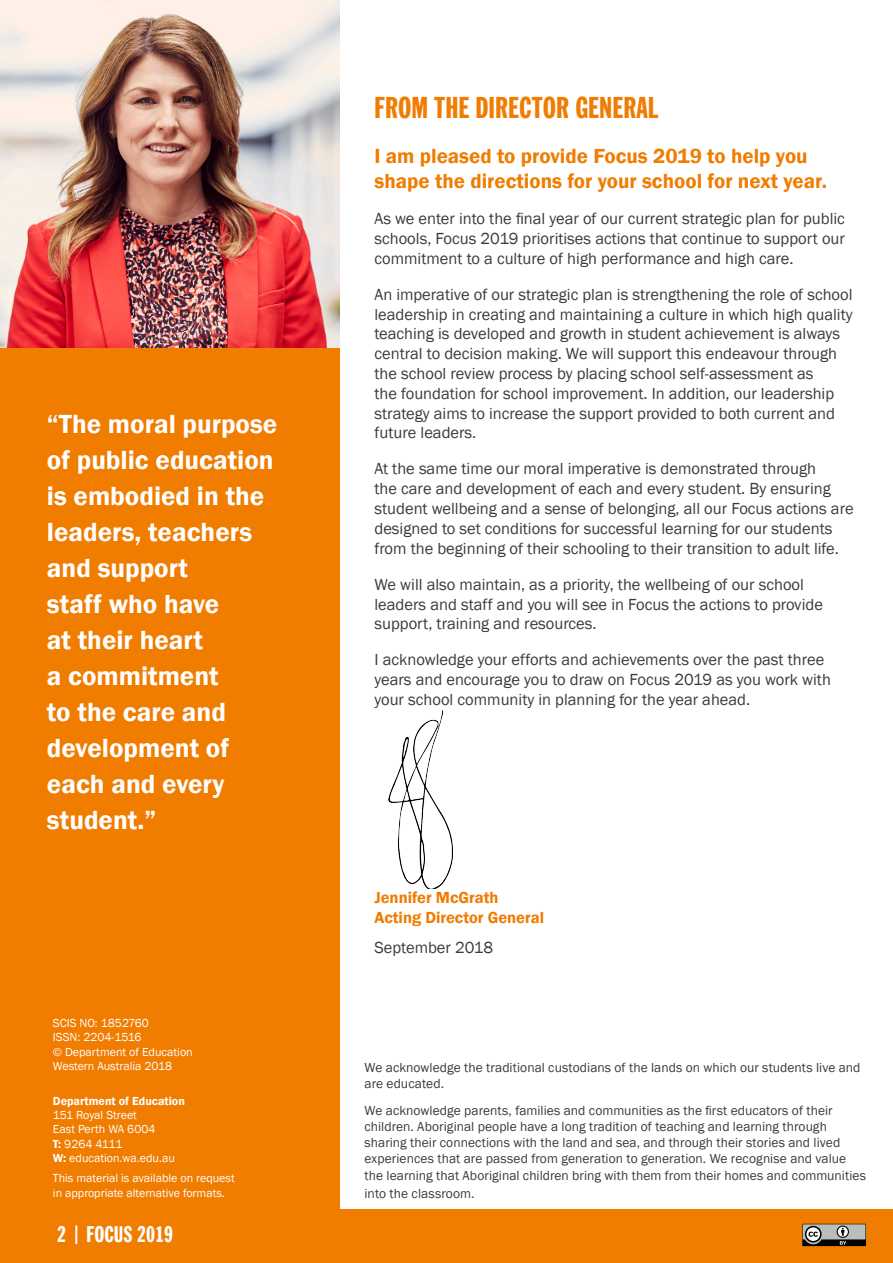
<style>
.page{position:relative;width:893px;height:1263px;background:#fff}
.page>*{position:absolute;margin:0;border:0;box-sizing:border-box;transform-origin:0 0}
.Main_Heading{font:30px "Franklin Gothic TL Extra Cn";color:#f07c00}
.t1{font:600 27px/36px "Franklin Gothic";color:#fff}
.t2{font:22.5px "Franklin Gothic TL Extra Cn";color:#fff}
.t3{font:600 21px/25.2px "Franklin Gothic";color:#f07c00}
.t4{font:16.5px/19.8px "Franklin Gothic";color:#3c3a3b}
.t5{font:600 16.5px/19.8px "Franklin Gothic";color:#f07c00}
.Heading_2{font:13.5px/16.2px "Franklin Gothic";letter-spacing:.005em;color:#3c3a3b}
.t6{font:12px/14.4px "Franklin Gothic";color:#fff}
.t7{font:600 12px/14.4px "Franklin Gothic";color:#fff}
.s1{font-weight:400}
.s2{font-weight:600}
</style>
<div class="page">
<div style="left:0;top:1209px;width:893px;height:54px;background:#f07c00"></div>
<svg style="left:802px;top:1224px;width:64px;height:22px"></svg>
<div style="left:0;top:307px;width:340px;height:907px;background:#f07c00"></div>
<img style="left:0;top:0;width:340px;height:348px">
<img style="left:388px;top:710px;width:65px;height:179px">
<p class="t1" style="left:47px;top:406px;width:232px">“The moral purpose of public education is embodied in the leaders, teachers and support<br>staff who have<br>at their heart<br>a commitment<br>to the care and development of each and every student.”</p>
<p class="t6" style="left:53px;top:1016px;width:97px">SCIS NO: 1852760</p>
<p class="t6" style="left:53px;top:1030px;width:90px">ISSN: 2204-1516</p>
<p class="t6" style="left:53px;top:1045px;width:141px">© Department of Education<br>Western Australia 2018</p>
<p class="t7" style="left:53px;top:1093px;width:134px">Department of Education<br><span class="s1">151 Royal Street</span></p>
<p class="t6" style="left:53px;top:1122px;width:104px">East Perth WA 6004<br><span class="s2">T:</span> 9264 4111</p>
<p class="t6" style="left:53px;top:1151px;width:123px"><span class="s2">W:</span> education.wa.edu.au</p>
<p class="t6" style="left:53px;top:1171px;width:183px">This material is available on request in appropriate alternative formats.</p>
<h3 class="t2" style="left:57px;top:1220px;width:117px">2 | FOCUS 2019</h3>
<p class="Main_Heading" style="left:374px;top:89px;width:285px">FROM THE DIRECTOR GENERAL</p>
<p class="t3" style="left:374px;top:144px;width:454px">I am pleased to provide Focus 2019 to help you shape the directions for your school for next year.</p>
<p class="t4" style="left:374px;top:209px;width:472px;text-align:justify">As we enter into the final year of our current strategic plan for public schools, Focus 2019 prioritises actions that continue to support our commitment to a culture of high performance and high care.</p>
<p class="t4" style="left:374px;top:285px;width:480px">An imperative of our strategic plan is strengthening the role of school leadership in creating and maintaining a culture in which high quality teaching is developed and growth in student achievement is always central to decision making. We will support this endeavour through the school review process by placing school self-assessment as<br>the foundation for school improvement. In addition, our leadership strategy aims to increase the support provided to both current and future leaders.</p>
<p class="t4" style="left:374px;top:459px;width:481px">At the same time our moral imperative is demonstrated through<br>the care and development of each and every student. By ensuring student wellbeing and a sense of belonging, all our Focus actions are designed to set conditions for successful learning for our students from the beginning of their schooling to their transition to adult life.</p>
<p class="t4" style="left:374px;top:575px;width:450px">We will also maintain, as a priority, the wellbeing of our school leaders and staff and you will see in Focus the actions to provide support, training and resources.</p>
<p class="t4" style="left:374px;top:650px;width:458px">I acknowledge your efforts and achievements over the past three years and encourage you to draw on Focus 2019 as you work with your school community in planning for the year ahead.</p>
<p class="t5" style="left:374px;top:888px;width:171px">Jennifer McGrath<br>Acting Director General</p>
<p class="t4" style="left:374px;top:938px;width:120px">September 2018</p>
<p class="Heading_2" style="left:365px;top:1059px;width:497px">We acknowledge the traditional custodians of the lands on which our students live and are educated.</p>
<p class="Heading_2" style="left:365px;top:1102px;width:503px">We acknowledge parents, families and communities as the first educators of their children. Aboriginal people have a long tradition of teaching and learning through sharing their connections with the land and sea, and through their stories and lived experiences that are passed from generation to generation. We recognise and value the learning that Aboriginal children bring with them from their homes and communities</p>
<p class="Heading_2" style="left:365px;top:1185px;width:111px">into the classroom.</p>
</div>
